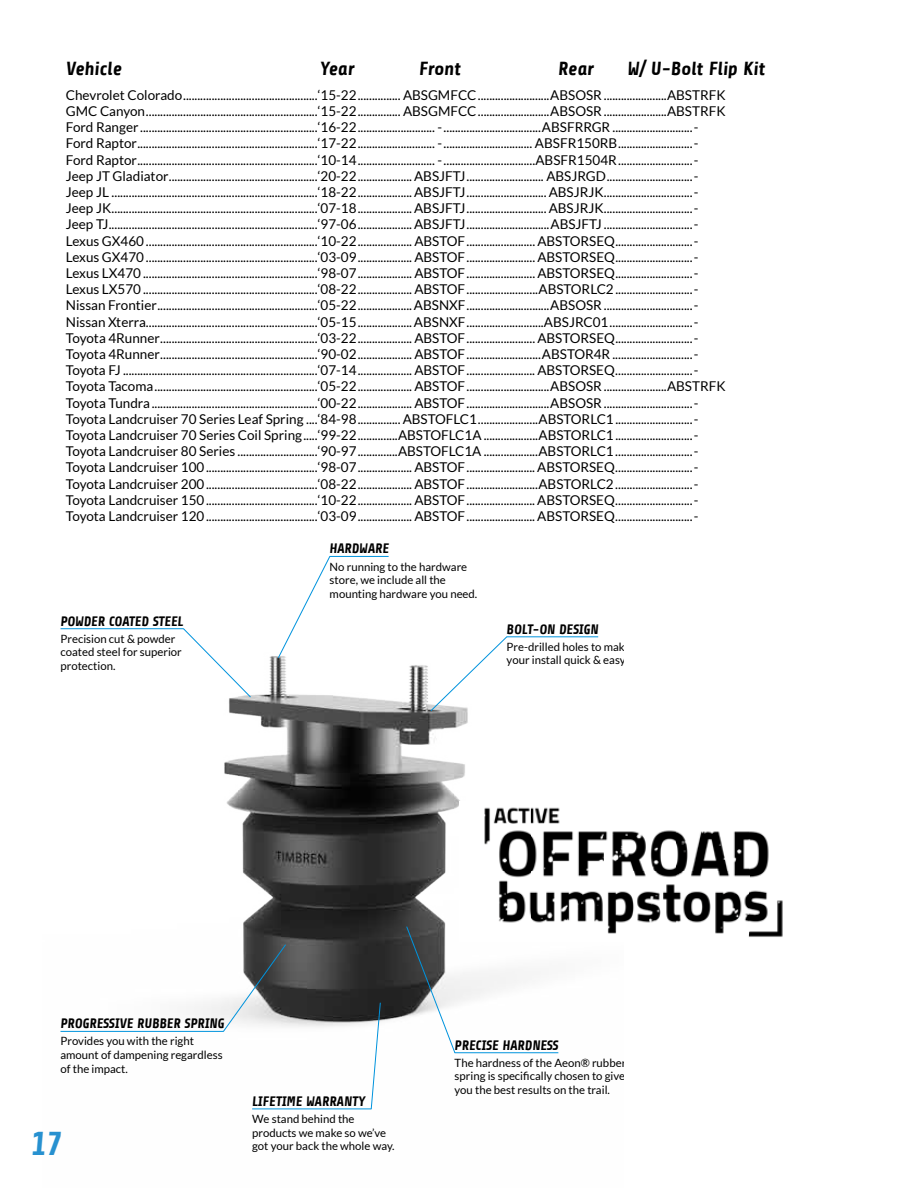
<style>
.page{position:relative;width:918px;height:1188px;background:#fff}
.page>*{position:absolute;margin:0;border:0;box-sizing:border-box;transform-origin:0 0}
.t1{font:italic 700 33px "Share";color:#2791d0}
.t2{font:italic 700 18.9px "Share";color:#000}
.t3{font:italic 700 13.65px "Share";color:#000}
.t4{font:13.5px/16.2px "Lato";color:#000}
.t5{font:11.4px/13.6px "Lato";color:#000}
</style>
<div class="page">
<img style="left:60px;top:555px;width:539px;height:554px">
<hr style="left:252px;top:1109px;width:119px;height:1px;background:#0093dd">
<svg style="left:371px;top:1002px;width:10px;height:108px"></svg>
<hr style="left:61px;top:628px;width:123px;height:1px;background:#0093dd">
<svg style="left:183px;top:628px;width:68px;height:70px"></svg>
<hr style="left:330px;top:556px;width:59px;height:1px;background:#0093dd">
<svg style="left:278px;top:556px;width:53px;height:103px"></svg>
<hr style="left:61px;top:1031px;width:163px;height:1px;background:#0093dd">
<svg style="left:223px;top:944px;width:63px;height:88px"></svg>
<hr style="left:455px;top:1052px;width:103px;height:1px;background:#0093dd">
<svg style="left:406px;top:926px;width:50px;height:128px"></svg>
<hr style="left:507px;top:637px;width:91px;height:1px;background:#0093dd">
<svg style="left:430px;top:636px;width:78px;height:76px"></svg>
<img style="left:459px;top:802px;width:324px;height:139px">
<h2 class="t2" style="left:66px;top:58px;width:58px">Vehicle</h2>
<h2 class="t2" style="left:320px;top:58px;width:36px">Year</h2>
<h2 class="t2" style="left:419px;top:58px;width:43px">Front</h2>
<h2 class="t2" style="left:558px;top:58px;width:37px">Rear</h2>
<h2 class="t2" style="left:628px;top:58px;width:139px">W/ U-Bolt Flip Kit</h2>
<p class="t4" style="left:66px;top:87px;width:661px">Chevrolet Colorado...............................................‘15-22............... ABSGMFCC.........................ABSOSR......................ABSTRFK GMC Canyon............................................................‘15-22............... ABSGMFCC.........................ABSOSR......................ABSTRFK Ford Ranger ..............................................................‘16-22........................... -..................................ABSFRRGR ............................- Ford Raptor...............................................................‘17-22........................... -............................... ABSFR150RB..........................- Ford Raptor...............................................................‘10-14........................... -................................ABSFR1504R..........................- Jeep JT Gladiator....................................................‘20-22...................ABSJFTJ........................... ABSJRGD..............................- Jeep JL ........................................................................‘18-22...................ABSJFTJ............................ABSJRJK...............................- Jeep JK........................................................................‘07-18...................ABSJFTJ............................ABSJRJK...............................- Jeep TJ.........................................................................‘97-06...................ABSJFTJ.............................ABSJFTJ ...............................- Lexus GX460............................................................‘10-22................... ABSTOF........................ ABSTORSEQ...........................- Lexus GX470............................................................‘03-09................... ABSTOF........................ ABSTORSEQ...........................- Lexus LX470 .............................................................‘98-07................... ABSTOF........................ ABSTORSEQ...........................- Lexus LX570 .............................................................‘08-22................... ABSTOF.........................ABSTORLC2...........................- Nissan Frontier........................................................‘05-22...................ABSNXF.............................ABSOSR...............................- Nissan Xterra............................................................‘05-15...................ABSNXF...........................ABSJRC01.............................- Toyota 4Runner.......................................................‘03-22................... ABSTOF........................ ABSTORSEQ...........................- Toyota 4Runner.......................................................‘90-02................... ABSTOF..........................ABSTOR4R ............................- Toyota FJ ....................................................................‘07-14................... ABSTOF........................ ABSTORSEQ...........................- Toyota Tacoma.........................................................‘05-22................... ABSTOF.............................ABSOSR......................ABSTRFK Toyota Tundra ..........................................................‘00-22................... ABSTOF.............................ABSOSR...............................- Toyota Landcruiser 70 Series Leaf Spring ....‘84-98...............ABSTOFLC1.....................ABSTORLC1...........................- Toyota Landcruiser 70 Series Coil Spring.....‘99-22..............ABSTOFLC1A ...................ABSTORLC1...........................- Toyota Landcruiser 80 Series ............................‘90-97..............ABSTOFLC1A ...................ABSTORLC1...........................- Toyota Landcruiser 100.......................................‘98-07................... ABSTOF........................ ABSTORSEQ...........................- Toyota Landcruiser 200.......................................‘08-22................... ABSTOF.........................ABSTORLC2...........................- Toyota Landcruiser 150.......................................‘10-22................... ABSTOF........................ ABSTORSEQ...........................- Toyota Landcruiser 120.......................................‘03-09................... ABSTOF........................ ABSTORSEQ...........................-</p>
<p class="t3" style="left:61px;top:614px;width:124px">POWDER COATED STEEL</p>
<p class="t5" style="left:61px;top:631px;width:123px">Precision cut &amp; powder coated steel for superior protection.</p>
<p class="t3" style="left:329px;top:541px;width:61px">HARDWARE</p>
<p class="t5" style="left:330px;top:559px;width:149px">No running to the hardware store, we include all the mounting hardware you need.</p>
<p class="t3" style="left:507px;top:622px;width:93px">BOLT-ON DESIGN</p>
<p class="t5" style="left:507px;top:640px;width:125px">Pre-drilled holes to make your install quick &amp; easy.</p>
<p class="t3" style="left:61px;top:1016px;width:166px">PROGRESSIVE RUBBER SPRING</p>
<p class="t5" style="left:61px;top:1034px;width:164px">Provides you with the right amount of dampening regardless of the impact.</p>
<p class="t3" style="left:455px;top:1038px;width:105px">PRECISE HARDNESS</p>
<p class="t5" style="left:455px;top:1056px;width:173px;text-align:justify">The hardness of the Aeon® rubber spring is specifically chosen to give you the best results on the trail.</p>
<p class="t3" style="left:252px;top:1094px;width:115px">LIFETIME WARRANTY</p>
<p class="t5" style="left:252px;top:1112px;width:144px">We stand behind the products we make so we’ve got your back the whole way.</p>
<h1 class="t1" style="left:31px;top:1126px;width:33px">17</h1>
</div>
